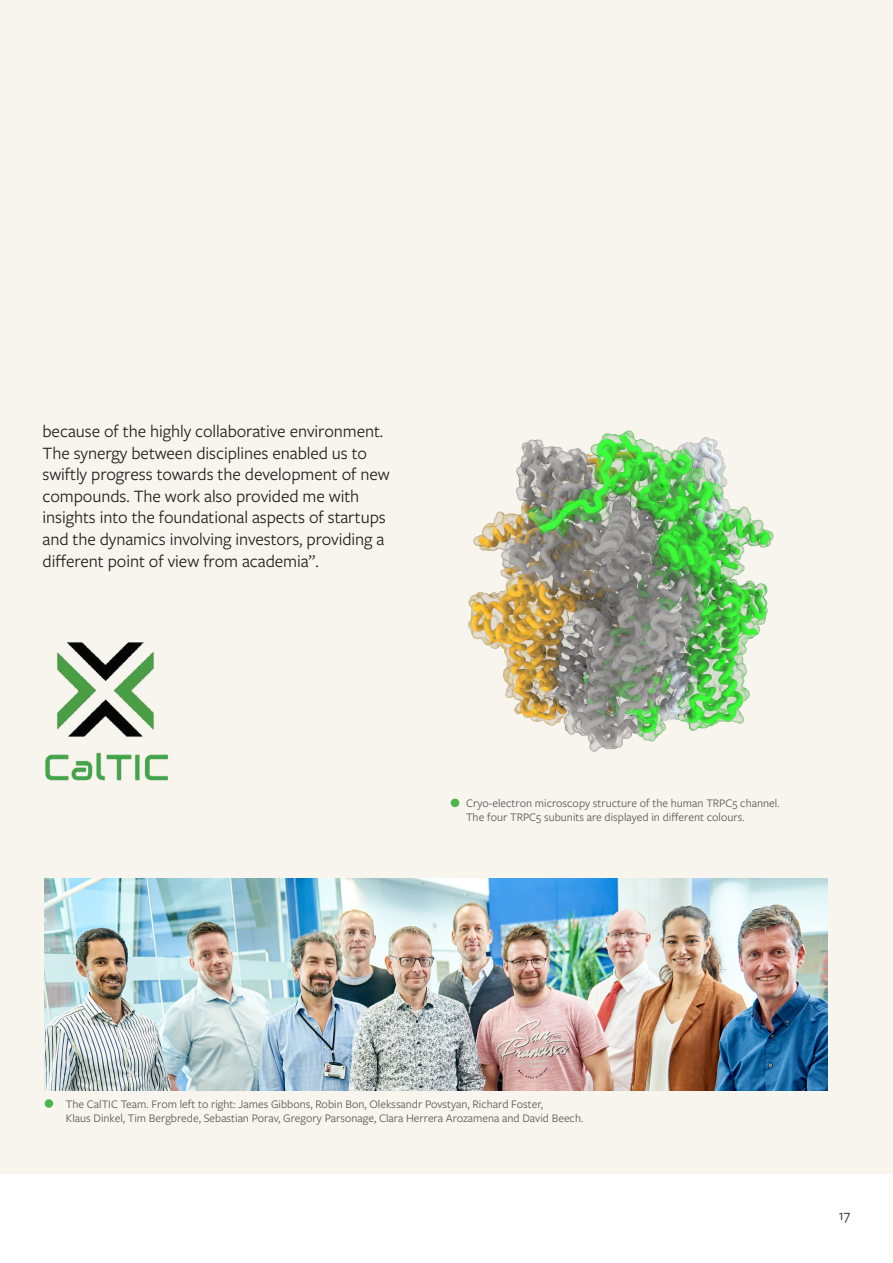
<style>
.page{position:relative;width:893px;height:1263px;background:#fff}
.page>*{position:absolute;margin:0;border:0;box-sizing:border-box;transform-origin:0 0}
.Body_copy{font:18px/21.6px "Freight Sans Pro";letter-spacing:-.005em;color:#231f20}
.t1{font:15px "Freight Sans Pro";color:#231f20}
.Image_caption{font:12px/14.4px "Freight Sans Pro";color:#57585a}
</style>
<div class="page">
<div style="left:0;top:0;width:893px;height:1174px;background:#f8f4ee"></div>
<img style="left:45px;top:642px;width:123px;height:139px">
<div style="left:451px;top:799px;width:8px;height:8px;background:#49b749;border-radius:50%"></div>
<img style="left:45px;top:879px;width:782px;height:212px">
<img style="left:468px;top:430px;width:306px;height:322px">
<div style="left:45px;top:1099px;width:8px;height:9px;background:#49b749;border-radius:50%"></div>
<p class="Body_copy" style="left:43px;top:420px;width:349px">because of the highly collaborative environment.<br>The synergy between disciplines enabled us to swiftly progress towards the development of new compounds. The work also provided me with insights into the foundational aspects of startups and the dynamics involving investors, providing a different point of view from academia”.</p>
<p class="Image_caption" style="left:466px;top:795px;width:315px">Cryo-electron microscopy structure of the human TRPC5 channel.<br>The four TRPC5 subunits are displayed in different colours.</p>
<p class="Image_caption" style="left:66px;top:1096px;width:519px">The CalTIC Team. From left to right: James Gibbons, Robin Bon, Olekssandr Povstyan, Richard Foster,<br>Klaus Dinkel, Tim Bergbrede, Sebastian Porav, Gregory Parsonage, Clara Herrera Arozamena and David Beech.</p>
<p class="t1" style="left:839px;top:1205px;width:13px">17</p>
</div>
